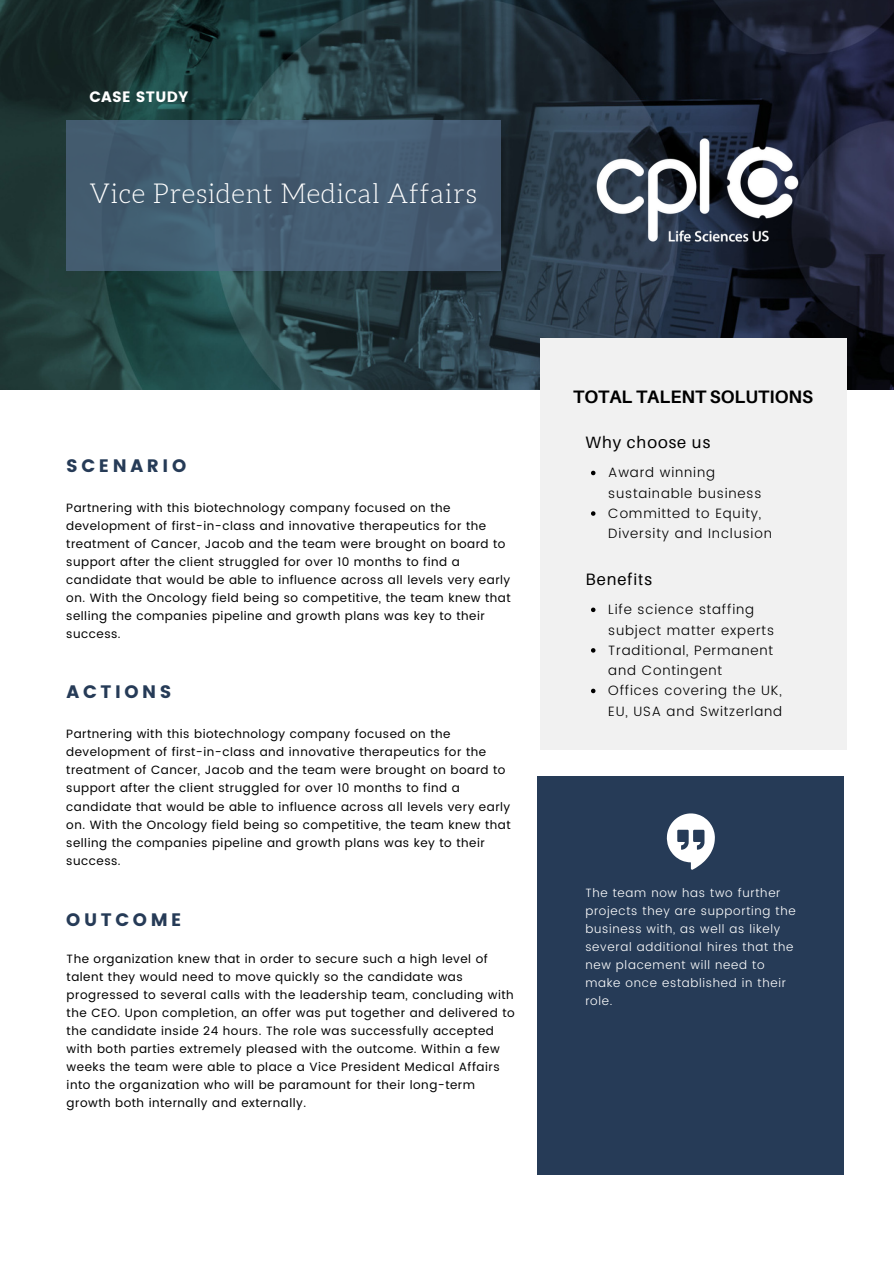
<style>
.page{position:relative;width:894px;height:1264px;background:#fff}
.page>*{position:absolute;margin:0;border:0;box-sizing:border-box;transform-origin:0 0}
.t1{font:300 27px "Aleo";letter-spacing:.02em;color:#fff}
.t2{font:18px "Poppins";letter-spacing:.2em;color:#263b57}
.t3{font:700 18px "Aileron";color:#000}
.t4{font:16.5px "Aileron";letter-spacing:.06em;color:#000}
.t5{font:15px "Poppins";letter-spacing:.02em;color:#fff}
.t6{font:300 13.5px/20.2px "Poppins";letter-spacing:.06em;color:#000}
.t7{font:12px/18px "Poppins";letter-spacing:.04em;color:#000}
.t8{font:300 12px/18px "Poppins";letter-spacing:.06em;color:#fff}
</style>
<div class="page">
<img style="left:0;top:0;width:893px;height:390px">
<div style="left:66px;top:121px;width:434px;height:149px;background:#445d72"></div>
<div style="left:540px;top:339px;width:306px;height:410px;background:#f1f1f1"></div>
<svg style="left:591px;top:607px;width:4px;height:5px"></svg>
<svg style="left:591px;top:648px;width:4px;height:4px"></svg>
<svg style="left:591px;top:688px;width:4px;height:5px"></svg>
<svg style="left:591px;top:470px;width:4px;height:5px"></svg>
<svg style="left:591px;top:511px;width:4px;height:5px"></svg>
<img style="left:563px;top:101px;width:268px;height:179px">
<div style="left:537px;top:776px;width:306px;height:398px;background:#263b57"></div>
<svg style="left:666px;top:813px;width:48px;height:56px"></svg>
<p class="t5" style="left:89px;top:88px;width:100px">CASE STUDY</p>
<h1 class="t1" style="left:89px;top:181px;width:389px">Vice President Medical Affairs</h1>
<h2 class="t2" style="left:66px;top:455px;width:121px">SCENARIO</h2>
<p class="t7" style="left:66px;top:499px;width:446px">Partnering with this biotechnology company focused on the development of first-in-class and innovative therapeutics for the treatment of Cancer, Jacob and the team were brought on board to support after the client struggled for over 10 months to find a candidate that would be able to influence across all levels very early on. With the Oncology field being so competitive, the team knew that selling the companies pipeline and growth plans was key to their success.</p>
<h2 class="t2" style="left:67px;top:681px;width:106px">ACTIONS</h2>
<p class="t7" style="left:66px;top:725px;width:446px">Partnering with this biotechnology company focused on the development of first-in-class and innovative therapeutics for the treatment of Cancer, Jacob and the team were brought on board to support after the client struggled for over 10 months to find a candidate that would be able to influence across all levels very early on. With the Oncology field being so competitive, the team knew that selling the companies pipeline and growth plans was key to their success.</p>
<h2 class="t2" style="left:66px;top:909px;width:117px">OUTCOME</h2>
<p class="t7" style="left:67px;top:949px;width:449px">The organization knew that in order to secure such a high level of talent they would need to move quickly so the candidate was progressed to several calls with the leadership team, concluding with the CEO. Upon completion, an offer was put together and delivered to the candidate inside 24 hours. The role was successfully accepted with both parties extremely pleased with the outcome. Within a few weeks the team were able to place a Vice President Medical Affairs into the organization who will be paramount for their long-term growth both internally and externally.</p>
<h2 class="t3" style="left:573px;top:385px;width:241px">TOTAL TALENT SOLUTIONS</h2>
<h3 class="t4" style="left:585px;top:432px;width:126px">Why choose us</h3>
<p class="t6" style="left:608px;top:462px;width:165px">Award winning sustainable business<br>Committed to Equity,<br>Diversity and Inclusion</p>
<h3 class="t4" style="left:585px;top:569px;width:68px">Benefits</h3>
<p class="t6" style="left:608px;top:599px;width:175px">Life science staffing subject matter experts<br>Traditional, Permanent and Contingent<br>Offices covering the UK,<br>EU, USA and Switzerland</p>
<p class="t8" style="left:585px;top:883px;width:212px">The team now has two further projects they are supporting the business with, as well as likely several additional hires that the new placement will need to make once established in their role.</p>
</div>
